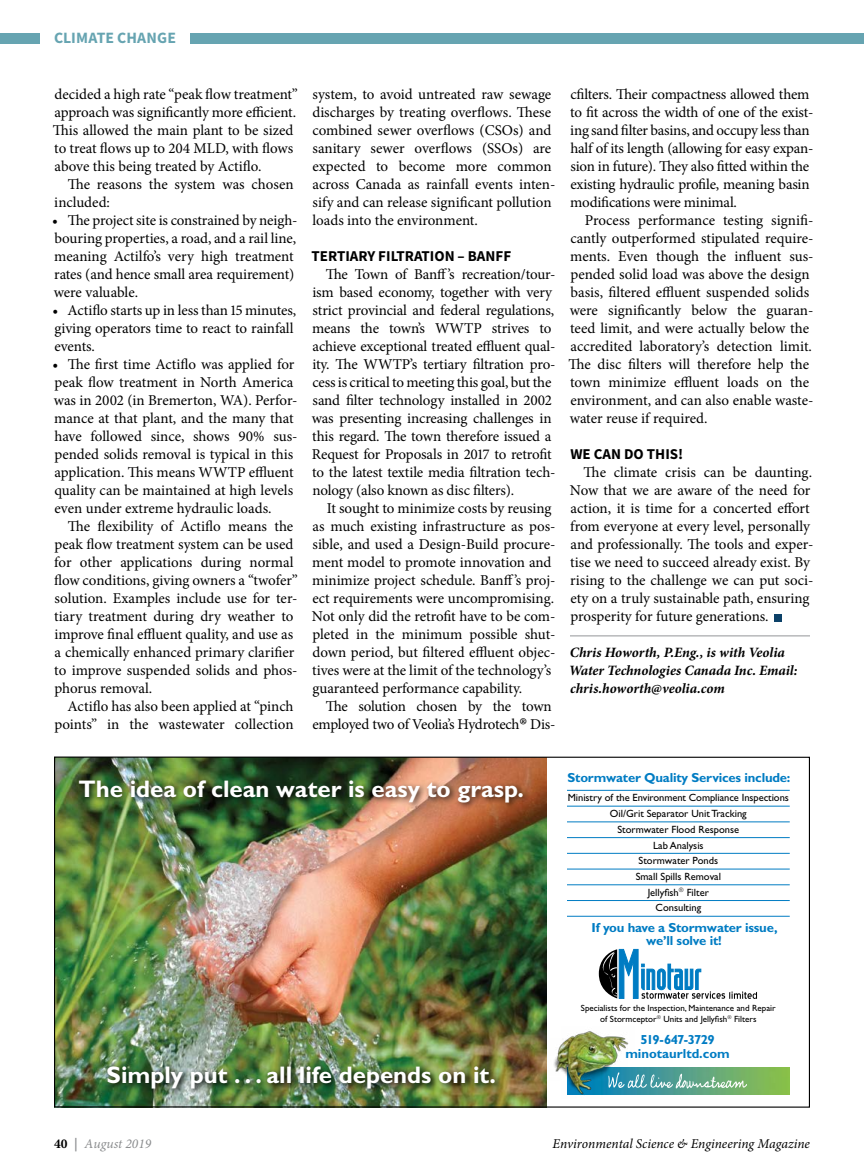
<style>
.page{position:relative;width:864px;height:1175px;background:#fff}
.page>*{position:absolute;margin:0;border:0;box-sizing:border-box;transform-origin:0 0}
.t1{font:700 24px "Gill Sans";color:#fff}
.t2{font:700 15.75px "Source Sans Pro";letter-spacing:.005em;color:#66a4b1}
.t3{font:15px/18px "Minion Pro";letter-spacing:-.005em;color:#000}
.t4{font:700 15px "Source Sans Pro";color:#000}
.t5{font:italic 700 14.25px/18px "Minion Pro";letter-spacing:-.005em;color:#000}
.t6{font:italic 13.5px "Minion Pro";color:#000}
.t7{font:italic 13.5px "Minion Pro";color:#8a8c8e}
.t8{font:700 13.2px/13.5px "Gill Sans";letter-spacing:-.015em;color:#007cc3;text-align:center}
.t9{font:10.5px/15.8px "Gill Sans";color:#000;text-align:center}
.t10{font:9px/10.5px "Gill Sans";color:#000;text-align:center}
.s1{font-size:24px}
.s2{font-weight:700;font-style:normal;color:#000}
.s3{font-weight:700;font-style:normal}
</style>
<div class="page">
<hr style="left:570px;top:635px;width:240px;height:1px;background:#939598">
<div style="left:775px;top:614px;width:7px;height:7px;background:#0c4168"></div>
<div style="left:0;top:33px;width:864px;height:10px;background:#66a4b1"></div>
<div style="left:40px;top:32px;width:150px;height:13px;background:#fff"></div>
<img style="left:56px;top:758px;width:491px;height:347px">
<div style="left:75px;top:776px;width:499px;height:72px;background:#000;opacity:.75"></div>
<img style="left:104px;top:1062px;width:443px;height:43px">
<svg style="left:599px;top:949px;width:158px;height:49px"></svg>
<img style="left:634px;top:1067px;width:156px;height:27px">
<svg style="left:634px;top:1072px;width:113px;height:16px;background:#78b39e"></svg>
<img style="left:554px;top:1031px;width:80px;height:64px">
<hr style="left:567px;top:806px;width:223px;height:1px;background:#007cc3">
<hr style="left:567px;top:790px;width:223px;height:1px;background:#007cc3">
<hr style="left:567px;top:821px;width:223px;height:1px;background:#007cc3">
<hr style="left:567px;top:837px;width:223px;height:1px;background:#007cc3">
<hr style="left:567px;top:853px;width:223px;height:1px;background:#007cc3">
<hr style="left:567px;top:868px;width:223px;height:1px;background:#007cc3">
<hr style="left:567px;top:884px;width:223px;height:1px;background:#007cc3">
<hr style="left:567px;top:900px;width:223px;height:1px;background:#007cc3">
<hr style="left:567px;top:916px;width:223px;height:1px;background:#007cc3">
<p class="t2" style="left:54px;top:27px;width:124px">CLIMATE CHANGE</p>
<p class="t3" style="left:53px;top:85px;width:247px">decided a high rate “peak flow treatment” approach was significantly more efficient.<br>This allowed the main plant to be sized to treat flows up to 204 MLD, with flows above this being treated by Actiflo.</p>
<p class="t3" style="left:54px;top:175px;width:241px;text-indent:13px">The reasons the system was chosen included:</p>
<p class="t3" style="left:52px;top:211px;width:247px">• The project site is constrained by neigh&shy;bouring properties, a road, and a rail line, meaning Actilfo’s very high treatment rates (and hence small area requirement) were valuable.</p>
<p class="t3" style="left:52px;top:301px;width:245px">• Actiflo starts up in less than 15 minutes, giving operators time to react to rainfall events.</p>
<p class="t3" style="left:52px;top:355px;width:247px">• The first time Actiflo was applied for peak flow treatment in North America was in 2002 (in Bremerton, WA). Perfor&shy;mance at that plant, and the many that have followed since, shows 90% sus&shy;pended solids removal is typical in this application. This means WWTP effluent quality can be maintained at high levels even under extreme hydraulic loads.</p>
<p class="t3" style="left:54px;top:517px;width:245px;text-indent:14px">The flexibility of Actiflo means the peak flow treatment system can be used for other applications during normal flow conditions, giving owners a “twofer” solution. Examples include use for ter&shy;tiary treatment during dry weather to improve final effluent quality, and use as a chemically enhanced primary clarifier to improve suspended solids and phos&shy;phorus removal.</p>
<p class="t3" style="left:54px;top:697px;width:241px;text-align:right">Actiflo has also been applied at “pinch points” in the wastewater collection</p>
<p class="t3" style="left:312px;top:85px;width:245px">system, to avoid untreated raw sewage discharges by treating overflows. These combined sewer overflows (CSOs) and sanitary sewer overflows (SSOs) are expected to become more common across Canada as rainfall events inten&shy;sify and can release significant pollution loads into the environment.</p>
<p class="t4" style="left:312px;top:246px;width:201px">TERTIARY FILTRATION – BANFF</p>
<p class="t3" style="left:312px;top:265px;width:245px;text-indent:14px">The Town of Banff’s recreation/tour&shy;ism based economy, together with very strict provincial and federal regulations, means the town’s WWTP strives to achieve exceptional treated effluent qual&shy;ity. The WWTP’s tertiary filtration pro&shy;cess is critical to meeting this goal, but the sand filter technology installed in 2002 was presenting increasing challenges in this regard. The town therefore issued a Request for Proposals in 2017 to retrofit to the latest textile media filtration tech&shy;nology (also known as disc filters).</p>
<p class="t3" style="left:312px;top:499px;width:245px;text-indent:15px">It sought to minimize costs by reusing as much existing infrastructure as pos&shy;sible, and used a Design-Build procure&shy;ment model to promote innovation and minimize project schedule. Banff’s proj&shy;ect requirements were uncompromising.<br>Not only did the retrofit have to be com&shy;pleted in the minimum possible shut&shy;down period, but filtered effluent objec&shy;tives were at the limit of the technology’s guaranteed performance capability.</p>
<p class="t3" style="left:312px;top:697px;width:245px;text-align:right">The solution chosen by the town employed two of Veolia’s Hydrotech<span class="s1">®</span> Dis-</p>
<p class="t3" style="left:570px;top:85px;width:245px">cfilters. Their compactness allowed them to fit across the width of one of the exist&shy;ing sand filter basins, and occupy less than half of its length (allowing for easy expan&shy;sion in future). They also fitted within the existing hydraulic profile, meaning basin modifications were minimal.</p>
<p class="t3" style="left:569px;top:211px;width:246px;text-indent:16px">Process performance testing signifi&shy;cantly outperformed stipulated require&shy;ments. Even though the influent sus&shy;pended solid load was above the design basis, filtered effluent suspended solids were significantly below the guaran&shy;teed limit, and were actually below the accredited laboratory’s detection limit.<br>The disc filters will therefore help the town minimize effluent loads on the environment, and can also enable waste&shy;water reuse if required.</p>
<p class="t4" style="left:570px;top:444px;width:114px">WE CAN DO THIS!</p>
<p class="t3" style="left:570px;top:463px;width:245px;text-indent:14px">The climate crisis can be daunting.<br>Now that we are aware of the need for action, it is time for a concerted effort from everyone at every level, personally and professionally. The tools and exper&shy;tise we need to succeed already exist. By rising to the challenge we can put soci&shy;ety on a truly sustainable path, ensuring prosperity for future generations.</p>
<p class="t5" style="left:569px;top:643px;width:230px">Chris Howorth, P.Eng., is with Veolia<br>Water Technologies Canada Inc. Email: chris.howorth@veolia.com</p>
<h1 class="t1" style="left:79px;top:774px;width:447px">The idea of clean water is easy to grasp.</h1>
<p class="t8" style="left:568px;top:771px;width:225px">Stormwater Quality Services include:</p>
<p class="t9" style="left:568px;top:790px;width:223px">Ministry of the Environment Compliance Inspections<br>Oil/Grit Separator Unit Tracking<br>Stormwater Flood Response<br>Lab Analysis<br>Stormwater Ponds<br>Small Spills Removal<br>Jellyfish<sup>®</sup> Filter<br>Consulting</p>
<p class="t8" style="left:592px;top:920px;width:187px">If you have a Stormwater issue, we’ll solve it!</p>
<h1 class="t1" style="left:107px;top:1060px;width:391px">Simply put . . . all life depends on it.</h1>
<p class="t10" style="left:581px;top:1002px;width:196px">Specialists for the Inspection, Maintenance and Repair of Stormceptor<sup>®</sup> Units and Jellyfish<sup>®</sup> Filters</p>
<p class="t8" style="left:625px;top:1033px;width:106px">519-647-3729 minotaurltd.com</p>
<p class="t7" style="left:54px;top:1134px;width:99px"><span class="s2">40</span> <span class="s3">|</span> August 2019</p>
<p class="t6" style="left:553px;top:1134px;width:259px">Environmental Science &amp; Engineering Magazine</p>
</div>
